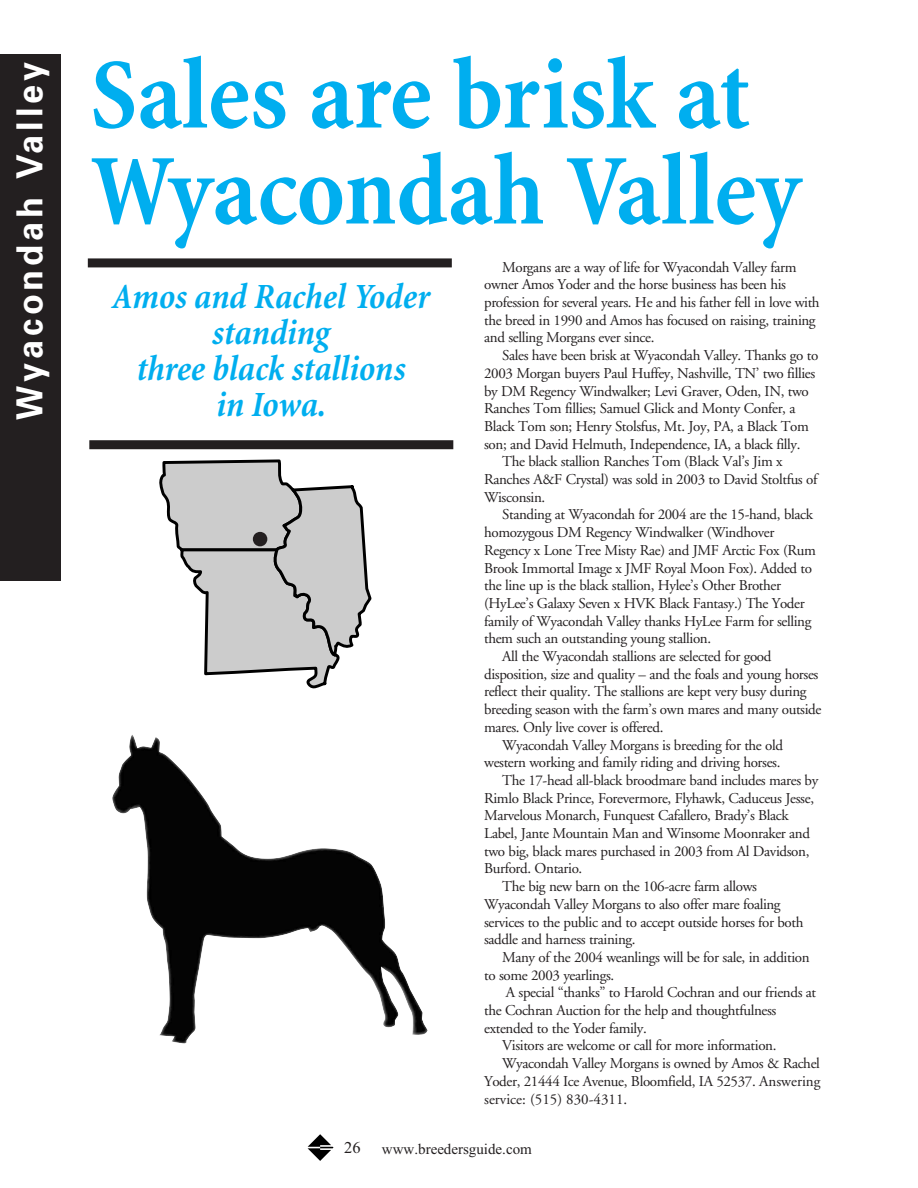
<style>
.page{position:relative;width:918px;height:1188px;background:#fff}
.page>*{position:absolute;margin:0;border:0;box-sizing:border-box;transform-origin:0 0}
.t1{font:700 condensed 102px/96px "Minion";letter-spacing:-.005em;color:#00aeef}
.t2{font:58.5px "Arial";color:#231f20}
.t3{font:italic 700 condensed 36px/36px "Minion";letter-spacing:-.005em;color:#00aeef;text-align:center}
.t4{font:700 36px "Univers";letter-spacing:.11em;color:#fff;scale:.95 1}
.t5{font:16.5px "Times New Roman";color:#231f20}
.t6{font:15px/17.7px "Adobe Garamond";letter-spacing:-.025em;color:#231f20}
.t7{font:15px "Adobe Garamond";color:#231f20}
.t8{font:15px "Times New Roman";color:#231f20}
</style>
<div class="page">
<svg style="left:308px;top:1134px;width:26px;height:27px"></svg>
<div style="left:88px;top:258px;width:364px;height:9px;background:#231f20"></div>
<div style="left:89px;top:440px;width:364px;height:9px;background:#231f20"></div>
<svg style="left:159px;top:459px;width:213px;height:230px"></svg>
<img style="left:112px;top:735px;width:316px;height:309px">
<div style="left:0;top:54px;width:61px;height:526px;background:#231f20"></div>
<h3 class="t4" style="left:16px;top:420px;width:378px;rotate:-90deg">Wyacondah Valley</h3>
<h1 class="t1" style="left:90px;top:56px;width:713px">Sales are brisk at<br>Wyacondah Valley</h1>
<h3 class="t3" style="left:112px;top:282px;width:320px">Amos and Rachel Yoder standing<br>three black stallions<br>in Iowa.</h3>
<h2 class="t2" style="left:250px;top:518px;width:22px">•</h2>
<p class="t6" style="left:484px;top:259px;width:337px;text-indent:18px">Morgans are a way of life for Wyacondah Valley farm owner Amos Yoder and the horse business has been his profession for several years. He and his father fell in love with the breed in 1990 and Amos has focused on raising, training and selling Morgans ever since.</p>
<p class="t6" style="left:502px;top:348px;width:318px">Sales have been brisk at Wyacondah Valley. Thanks go to</p>
<p class="t6" style="left:484px;top:366px;width:333px">2003 Morgan buyers Paul Huffey, Nashville, TN’ two fillies</p>
<p class="t6" style="left:484px;top:383px;width:326px">by DM Regency Windwalker; Levi Graver, Oden, IN, two</p>
<p class="t6" style="left:484px;top:401px;width:313px">Ranches Tom fillies; Samuel Glick and Monty Confer, a</p>
<p class="t6" style="left:484px;top:419px;width:326px">Black Tom son; Henry Stolsfus, Mt. Joy, PA, a Black Tom</p>
<p class="t6" style="left:484px;top:436px;width:318px">son; and David Helmuth, Independence, IA, a black filly.</p>
<p class="t6" style="left:502px;top:454px;width:282px">The black stallion Ranches Tom (Black Val’s Jim x</p>
<p class="t6" style="left:484px;top:472px;width:335px">Ranches A&amp;F Crystal) was sold in 2003 to David Stoltfus of</p>
<p class="t6" style="left:484px;top:490px;width:63px">Wisconsin.</p>
<p class="t6" style="left:502px;top:507px;width:312px">Standing at Wyacondah for 2004 are the 15-hand, black</p>
<p class="t6" style="left:484px;top:525px;width:292px">homozygous DM Regency Windwalker (Windhover</p>
<p class="t6" style="left:484px;top:543px;width:333px">Regency x Lone Tree Misty Rae) and JMF Arctic Fox (Rum</p>
<p class="t6" style="left:484px;top:560px;width:329px">Brook Immortal Image x JMF Royal Moon Fox). Added to</p>
<p class="t6" style="left:484px;top:578px;width:298px">the line up is the black stallion, Hylee’s Other Brother</p>
<p class="t6" style="left:484px;top:596px;width:322px">(HyLee’s Galaxy Seven x HVK Black Fantasy.) The Yoder</p>
<p class="t6" style="left:484px;top:613px;width:329px">family of Wyacondah Valley thanks HyLee Farm for selling</p>
<p class="t6" style="left:484px;top:631px;width:229px">them such an outstanding young stallion.</p>
<p class="t6" style="left:502px;top:649px;width:271px">All the Wyacondah stallions are selected for good</p>
<p class="t6" style="left:484px;top:667px;width:336px">disposition, size and quality – and the foals and young horses</p>
<p class="t6" style="left:484px;top:684px;width:324px">reflect their quality. The stallions are kept very busy during</p>
<p class="t6" style="left:484px;top:702px;width:339px">breeding season with the farm’s own mares and many outside</p>
<p class="t6" style="left:484px;top:720px;width:181px">mares. Only live cover is offered.</p>
<p class="t6" style="left:502px;top:737px;width:282px">Wyacondah Valley Morgans is breeding for the old</p>
<p class="t6" style="left:484px;top:755px;width:298px">western working and family riding and driving horses.</p>
<p class="t6" style="left:502px;top:773px;width:318px">The 17-head all-black broodmare band includes mares by</p>
<p class="t6" style="left:484px;top:790px;width:331px">Rimlo Black Prince, Forevermore, Flyhawk, Caduceus Jesse,</p>
<p class="t6" style="left:484px;top:808px;width:306px">Marvelous Monarch, Funquest Cafallero, Brady’s Black</p>
<p class="t6" style="left:484px;top:826px;width:327px">Label, Jante Mountain Man and Winsome Moonraker and</p>
<p class="t6" style="left:484px;top:844px;width:327px">two big, black mares purchased in 2003 from Al Davidson,</p>
<p class="t6" style="left:484px;top:861px;width:100px">Burford. Ontario.</p>
<p class="t6" style="left:502px;top:879px;width:256px">The big new barn on the 106-acre farm allows</p>
<p class="t6" style="left:484px;top:897px;width:298px">Wyacondah Valley Morgans to also offer mare foaling</p>
<p class="t6" style="left:484px;top:914px;width:321px">services to the public and to accept outside horses for both</p>
<p class="t6" style="left:484px;top:932px;width:153px">saddle and harness training.</p>
<p class="t6" style="left:502px;top:950px;width:309px">Many of the 2004 weanlings will be for sale, in addition</p>
<p class="t6" style="left:484px;top:967px;width:132px">to some 2003 yearlings.</p>
<p class="t6" style="left:506px;top:985px;width:312px">A special “thanks” to Harold Cochran and our friends at</p>
<p class="t6" style="left:484px;top:1003px;width:294px">the Cochran Auction for the help and thoughtfulness</p>
<p class="t6" style="left:484px;top:1021px;width:164px">extended to the Yoder family.</p>
<p class="t6" style="left:502px;top:1038px;width:276px">Visitors are welcome or call for more information.</p>
<p class="t6" style="left:502px;top:1056px;width:319px">Wyacondah Valley Morgans is owned by Amos &amp; Rachel</p>
<p class="t6" style="left:484px;top:1074px;width:338px">Yoder, 21444 Ice Avenue, Bloomfield, IA 52537. Answering</p>
<p class="t7" style="left:484px;top:1093px;width:145px">service: (515) 830-4311.</p>
<p class="t5" style="left:344px;top:1141px;width:18px">26</p>
<p class="t8" style="left:382px;top:1143px;width:151px">www.breedersguide.com</p>
</div>
